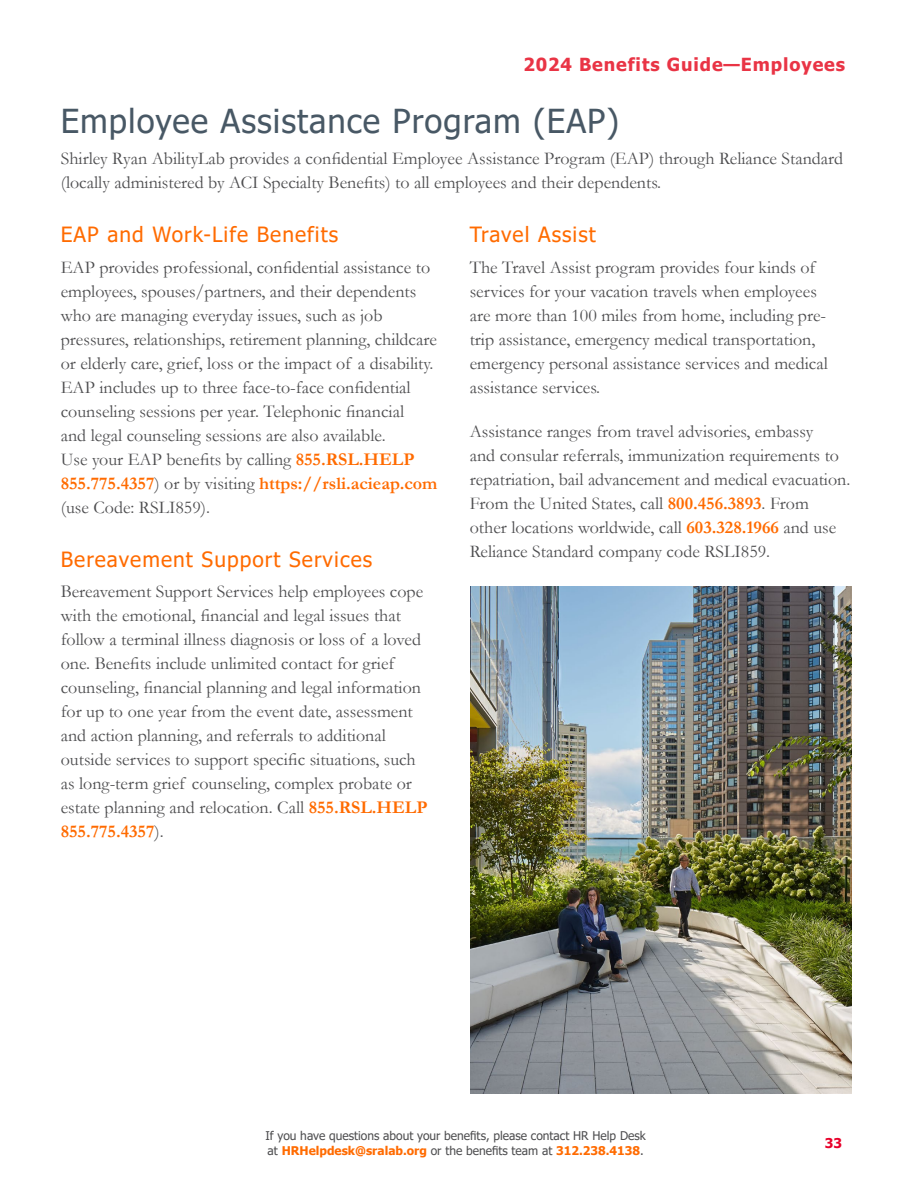
<style>
.page{position:relative;width:918px;height:1188px;background:#fff}
.page>*{position:absolute;margin:0;border:0;box-sizing:border-box;transform-origin:0 0}
.t1{font:33px "Tahoma";letter-spacing:.03em;color:#485865}
.t2{font:21px "Tahoma";letter-spacing:.05em;color:#ff6b00}
.t3{font:18px/24px "Garamond";color:#4d4d4f}
.t4{font:700 18px "Tahoma";letter-spacing:.05em;color:#e93445}
.t5{font:700 13.5px "Tahoma";color:#e8002a}
.t6{font:12px/15px "Tahoma";color:#4d4d4f}
.s1{font-weight:700;color:#ff6b00}
</style>
<div class="page">
<img style="left:470px;top:586px;width:382px;height:507px">
<p class="t4" style="left:523px;top:51px;width:323px">2024 Benefits Guide—Employees</p>
<h1 class="t1" style="left:61px;top:99px;width:560px">Employee Assistance Program (EAP)</h1>
<p class="t3" style="left:61px;top:146px;width:784px">Shirley Ryan AbilityLab provides a confidential Employee Assistance Program (EAP) through Reliance Standard (locally administered by ACI Specialty Benefits) to all employees and their dependents.</p>
<p class="t2" style="left:61px;top:220px;width:279px">EAP and Work-Life Benefits</p>
<p class="t3" style="left:61px;top:255px;width:378px">EAP provides professional, confidential assistance to employees, spouses/partners, and their dependents who are managing everyday issues, such as job pressures, relationships, retirement planning, childcare or elderly care, grief, loss or the impact of a disability.<br>EAP includes up to three face-to-face confidential counseling sessions per year. Telephonic financial<br>and legal counseling sessions are also available.<br>Use your EAP benefits by calling <span class="s1">855.RSL.HELP 855.775.4357</span>) or by visiting <span class="s1">https://rsli.acieap.com </span>(use Code: RSLI859).</p>
<p class="t2" style="left:61px;top:545px;width:313px">Bereavement Support Services</p>
<p class="t3" style="left:61px;top:579px;width:368px">Bereavement Support Services help employees cope with the emotional, financial and legal issues that follow a terminal illness diagnosis or loss of a loved one. Benefits include unlimited contact for grief counseling, financial planning and legal information for up to one year from the event date, assessment and action planning, and referrals to additional outside services to support specific situations, such as long-term grief counseling, complex probate or estate planning and relocation. Call <span class="s1">855.RSL.HELP 855.775.4357</span>).</p>
<p class="t2" style="left:470px;top:220px;width:128px">Travel Assist</p>
<p class="t3" style="left:470px;top:255px;width:360px">The Travel Assist program provides four kinds of services for your vacation travels when employees are more than 100 miles from home, including pre&shy;trip assistance, emergency medical transportation, emergency personal assistance services and medical assistance services.</p>
<p class="t3" style="left:470px;top:419px;width:382px">Assistance ranges from travel advisories, embassy<br>and consular referrals, immunization requirements to repatriation, bail advancement and medical evacuation.<br>From the United States, call <span class="s1">800.456.3893</span>. From other locations worldwide, call <span class="s1">603.328.1966</span> and use Reliance Standard company code RSLI859.</p>
<p class="t6" style="left:265px;top:1129px;width:382px">If you have questions about your benefits, please contact HR Help Desk at <span class="s1">HRHelpdesk@sralab.org</span> or the benefits team at <span class="s1">312.238.4138</span>.</p>
<p class="t5" style="left:825px;top:1134px;width:19px">33</p>
</div>
